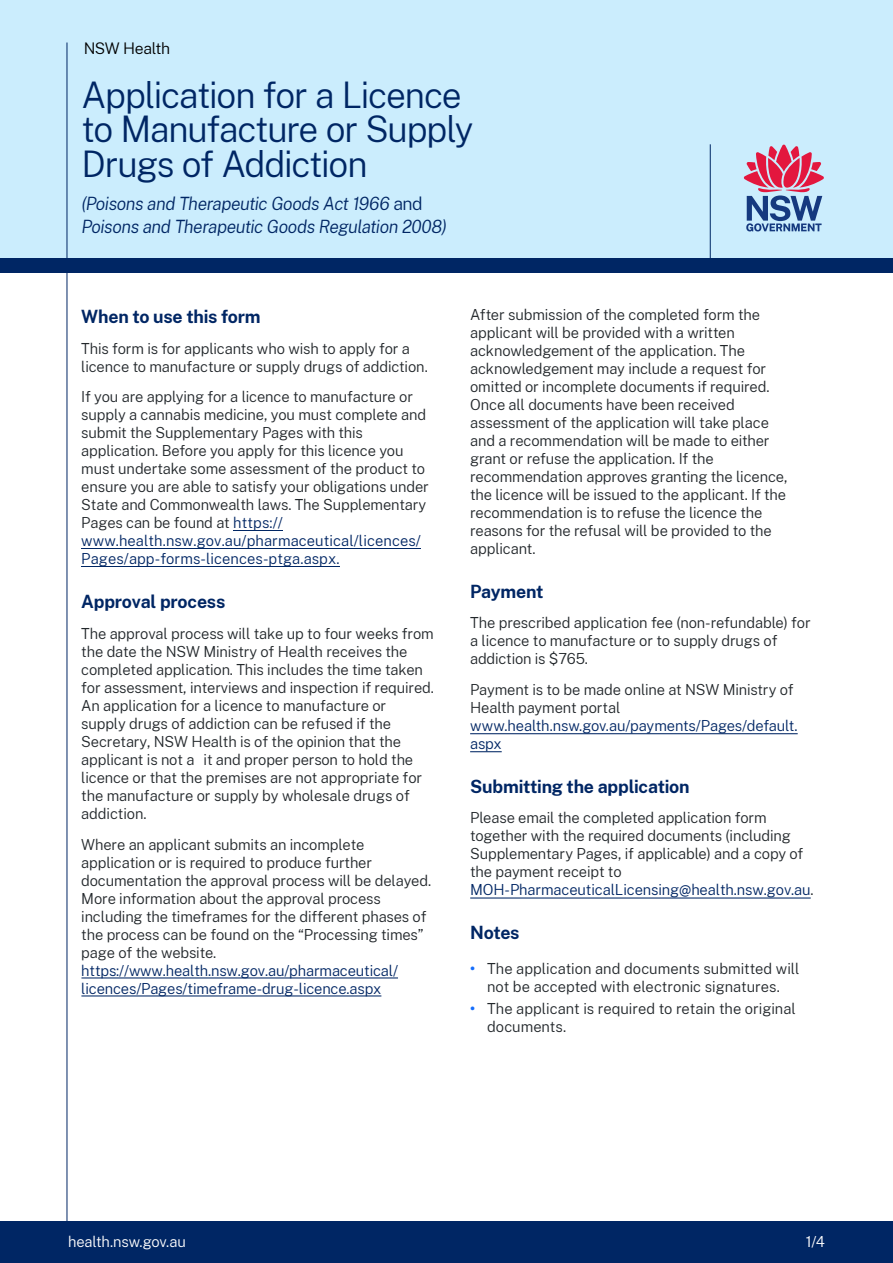
<style>
.page{position:relative;width:893px;height:1263px;background:#fff}
.page>*{position:absolute;margin:0;border:0;box-sizing:border-box;transform-origin:0 0}
.body{font:300 36px/34.5px "Public Sans";letter-spacing:-.035em;color:#002664}
.body-2{font:italic 300 18px/22.5px "Public Sans";letter-spacing:-.025em;color:#002664}
._3_0_Body{font:700 18px "Public Sans";letter-spacing:-.01em;color:#002664}
._1_1_Heading_2{font:700 18px "Public Sans";letter-spacing:-.015em;color:#002664}
.Main_page_header{font:300 15.75px "Public Sans";letter-spacing:-.03em;color:#000}
._3_0_Body-2{font:300 15px/18px "Public Sans";letter-spacing:-.01em;color:#22272b}
.t1{font:300 15px "Public Sans";letter-spacing:-.01em;color:#fff}
.s1{font-style:normal}
.s2{color:#002664}
.s3{font-weight:700;color:#146dfc}
</style>
<div class="page">
<div style="left:0;top:1221px;width:893px;height:42px;background:#002664"></div>
<div style="left:0;top:0;width:893px;height:268px;background:#cbedfd"></div>
<div style="left:0;top:258px;width:893px;height:15px;background:#002664"></div>
<hr style="left:710px;top:144px;width:1px;height:122px;background:#002664">
<svg style="left:744px;top:145px;width:80px;height:86px"></svg>
<hr style="left:67px;top:43px;width:1px;height:1220px;background:#002664">
<hr style="left:470px;top:733px;width:328px;height:1px;background:#002664">
<hr style="left:470px;top:751px;width:32px;height:1px;background:#002664">
<hr style="left:470px;top:897px;width:341px;height:1px;background:#002664">
<hr style="left:233px;top:530px;width:50px;height:1px;background:#002664">
<hr style="left:81px;top:548px;width:340px;height:1px;background:#002664">
<hr style="left:81px;top:566px;width:259px;height:1px;background:#002664">
<hr style="left:81px;top:977px;width:317px;height:1px;background:#002664">
<hr style="left:81px;top:995px;width:300px;height:1px;background:#002664">
<p class="Main_page_header" style="left:84px;top:37px;width:88px">NSW Health</p>
<p class="body" style="left:81px;top:76px;width:393px">Application for a Licence to Manufacture or Supply<br>Drugs of Addiction</p>
<p class="body-2" style="left:81px;top:192px;width:367px">(Poisons and Therapeutic Goods Act 1966 <span class="s1">and<br></span>Poisons and Therapeutic Goods Regulation 2008)</p>
<p class="_3_0_Body" style="left:81px;top:303px;width:181px">When to use this form</p>
<p class="_3_0_Body-2" style="left:81px;top:339px;width:348px">This form is for applicants who wish to apply for a licence to manufacture or supply drugs of addiction.</p>
<p class="_3_0_Body-2" style="left:81px;top:387px;width:349px">If you are applying for a licence to manufacture or supply a cannabis medicine, you must complete and submit the Supplementary Pages with this application. Before you apply for this licence you must undertake some assessment of the product to ensure you are able to satisfy your obligations under State and Commonwealth laws. The Supplementary Pages can be found at <span class="s2">https:// www.health.nsw.gov.au/pharmaceutical/licences/ Pages/app-forms-licences-ptga.aspx.</span></p>
<p class="_3_0_Body" style="left:81px;top:588px;width:146px">Approval process</p>
<p class="_3_0_Body-2" style="left:81px;top:624px;width:354px">The approval process will take up to four weeks from the date the NSW Ministry of Health receives the completed application. This includes the time taken for assessment, interviews and inspection if required.<br>An application for a licence to manufacture or supply drugs of addiction can be refused if the Secretary, NSW Health is of the opinion that the applicant is not a it and proper person to hold the licence or that the premises are not appropriate for the manufacture or supply by wholesale drugs of addiction.</p>
<p class="_3_0_Body-2" style="left:81px;top:834px;width:351px">Where an applicant submits an incomplete application or is required to produce further documentation the approval process will be delayed.<br>More information about the approval process including the timeframes for the different phases of the process can be found on the “Processing times” page of the website. <span class="s2">https://www.health.nsw.gov.au/pharmaceutical/ licences/Pages/timeframe-drug-licence.aspx</span></p>
<p class="_3_0_Body-2" style="left:470px;top:305px;width:319px">After submission of the completed form the applicant will be provided with a written acknowledgement of the application. The acknowledgement may include a request for omitted or incomplete documents if required.<br>Once all documents have been received assessment of the application will take place and a recommendation will be made to either grant or refuse the application. If the recommendation approves granting the licence, the licence will be issued to the applicant. If the recommendation is to refuse the licence the reasons for the refusal will be provided to the applicant.</p>
<p class="_3_0_Body" style="left:470px;top:578px;width:75px">Payment</p>
<p class="_3_0_Body-2" style="left:470px;top:613px;width:342px">The prescribed application fee (non-refundable) for a licence to manufacture or to supply drugs of addiction is $765.</p>
<p class="_3_0_Body-2" style="left:470px;top:680px;width:329px">Payment is to be made online at NSW Ministry of<br>Health payment portal <span class="s2">www.health.nsw.gov.au/payments/Pages/default. aspx</span></p>
<p class="_3_0_Body" style="left:470px;top:773px;width:221px">Submitting the application</p>
<p class="_3_0_Body-2" style="left:470px;top:808px;width:345px">Please email the completed application form together with the required documents (including Supplementary Pages, if applicable) and a copy of the payment receipt to <span class="s2">MOH-PharmaceuticalLicensing@health.nsw.gov.au</span>.</p>
<p class="_1_1_Heading_2" style="left:470px;top:919px;width:51px">Notes</p>
<p class="_3_0_Body-2" style="left:470px;top:959px;width:331px;text-align:center"><span class="s3">•</span> The application and documents submitted will not be accepted with electronic signatures.</p>
<p class="_3_0_Body-2" style="left:487px;top:999px;width:310px;text-indent:-17px"><span class="s3">•</span> The applicant is required to retain the original documents.</p>
<p class="t1" style="left:68px;top:1231px;width:119px">health.nsw.gov.au</p>
<p class="t1" style="left:806px;top:1231px;width:21px">1/4</p>
</div>
